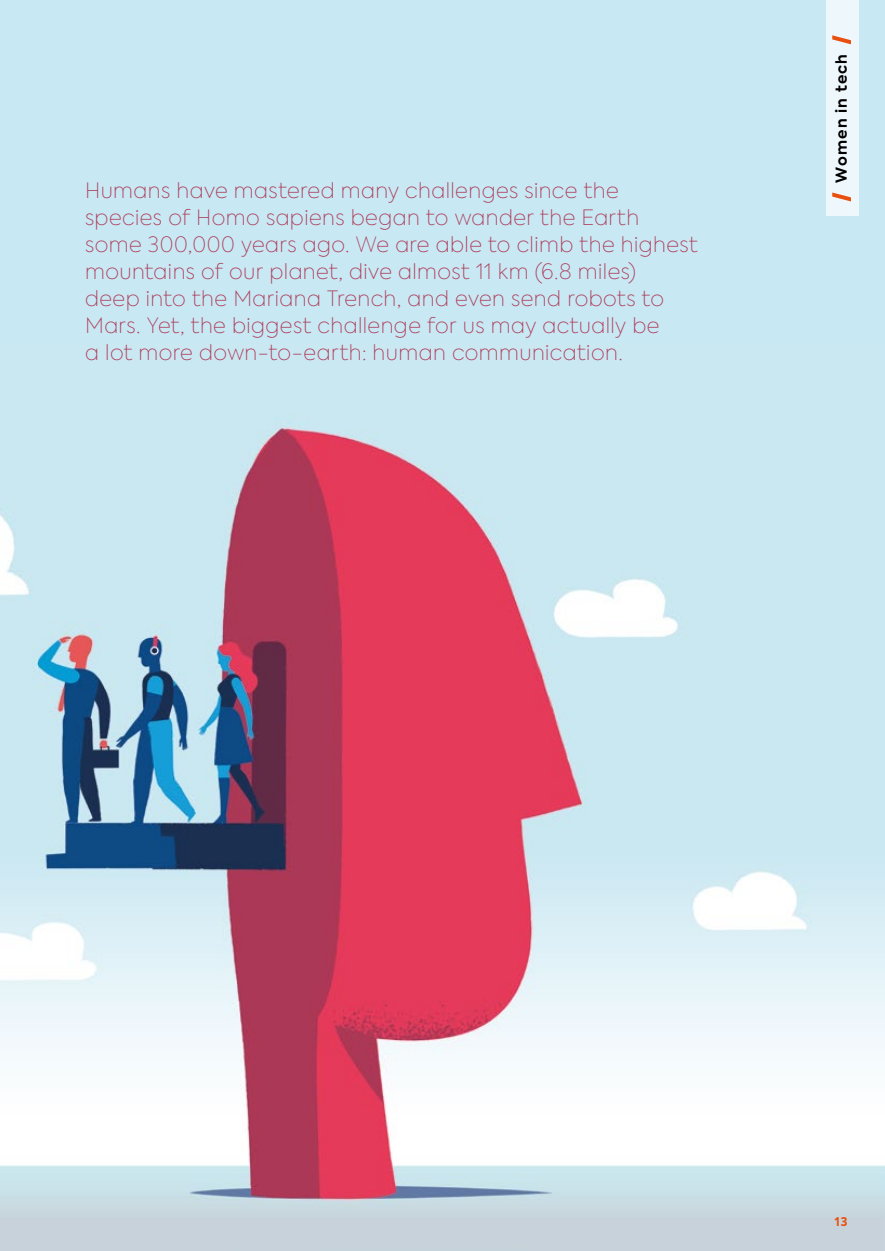
<style>
.page{position:relative;width:885px;height:1251px;background:#fff}
.page>*{position:absolute;margin:0;border:0;box-sizing:border-box;transform-origin:0 0}
.t1{font:100 21px/27px "Axiforma";letter-spacing:.02em;color:#ad3856}
.t2{font:700 15px "Axiforma";letter-spacing:.08em;color:#000}
.t3{font:700 12px "Axiforma";color:#e9500e}
</style>
<div class="page">
<img style="left:0;top:0;width:884px;height:1250px">
<div style="left:826px;top:0;width:32px;height:215px;background:#edf7fc"></div>
<svg style="left:832px;top:192px;width:18px;height:9px"></svg>
<svg style="left:832px;top:35px;width:18px;height:9px"></svg>
<p class="t1" style="left:85px;top:176px;width:614px">Humans have mastered many challenges since the species of Homo sapiens began to wander the Earth some 300,000 years ago. We are able to climb the highest mountains of our planet, dive almost 11 km (6.8 miles)<br>deep into the Mariana Trench, and even send robots to Mars. Yet, the biggest challenge for us may actually be<br>a lot more down-to-earth: human communication.</p>
<p class="t2" style="left:830px;top:183px;width:130px;rotate:-90deg">Women in tech</p>
<p class="t3" style="left:834px;top:1212px;width:14px">13</p>
</div>
